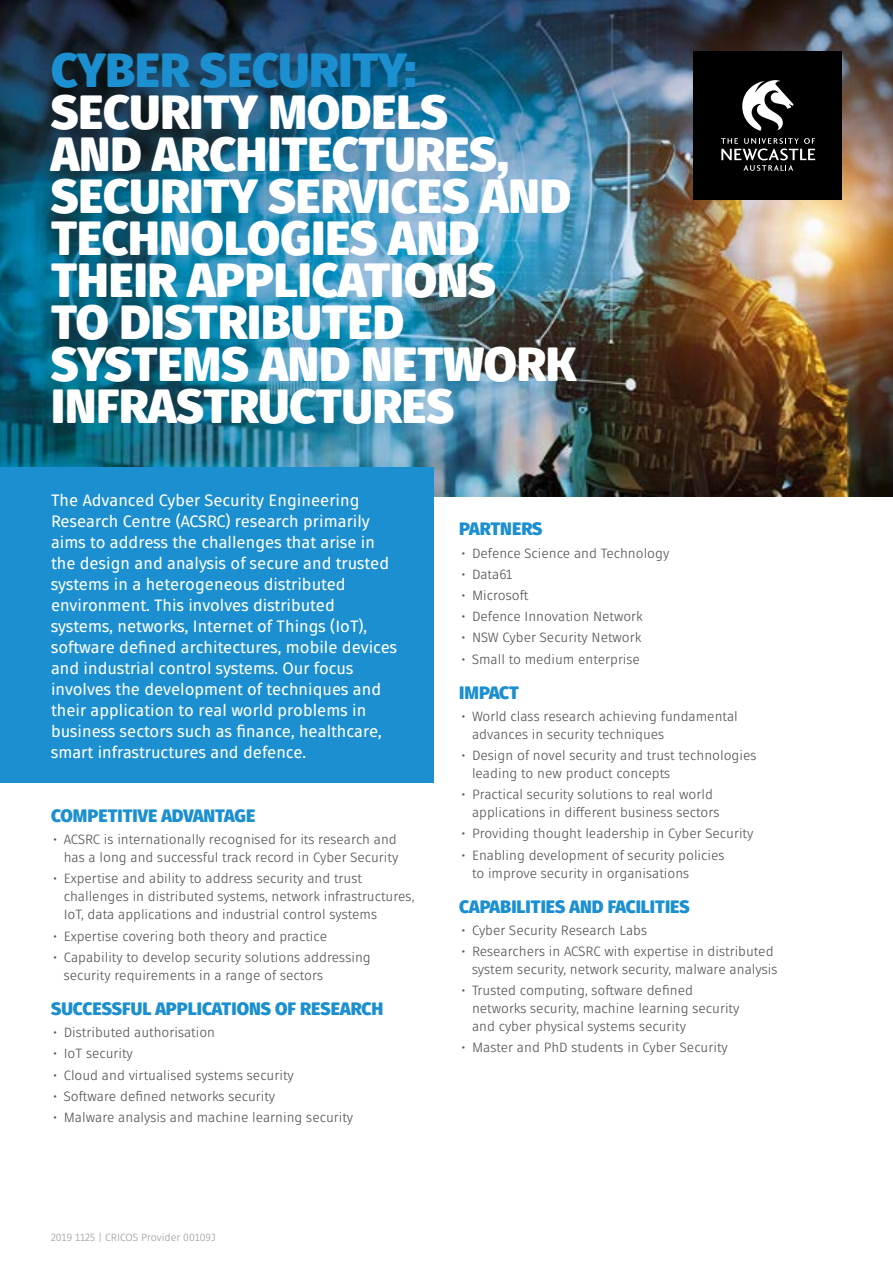
<style>
.page{position:relative;width:893px;height:1263px;background:#fff}
.page>*{position:absolute;margin:0;border:0;box-sizing:border-box;transform-origin:0 0}
.t1{font:900 48px/42px "Fuse V.2 Display";color:#fff}
.t2{font:900 48px "Fuse V.2 Display";color:#1b8fcf}
.t3{font:900 18px "Fuse V.2 Display";color:#1b8fcf}
.t4{font:16.5px/21px "Fuse V.2 Display";color:#fff}
.t5{font:13.5px/18px "Fuse V.2 Display";color:#575756}
.t6{font:10.5px "Fuse V.2 Display";color:#9d9d9c}
</style>
<div class="page">
<img style="left:0;top:0;width:893px;height:496px">
<div style="left:0;top:468px;width:434px;height:315px;background:#1b8fcf"></div>
<div style="left:693px;top:51px;width:149px;height:149px;background:#000"></div>
<svg style="left:721px;top:138px;width:94px;height:33px"></svg>
<svg style="left:742px;top:80px;width:51px;height:51px"></svg>
<h1 class="t2" style="left:51px;top:38px;width:367px">CYBER SECURITY:</h1>
<h1 class="t1" style="left:51px;top:91px;width:526px">SECURITY MODELS<br>AND ARCHITECTURES,<br>SECURITY SERVICES AND<br>TECHNOLOGIES AND<br>THEIR APPLICATIONS<br>TO DISTRIBUTED<br>SYSTEMS AND NETWORK<br>INFRASTRUCTURES</h1>
<p class="t4" style="left:51px;top:489px;width:348px">The Advanced Cyber Security Engineering Research Centre (ACSRC) research primarily aims to address the challenges that arise in the design and analysis of secure and trusted systems in a heterogeneous distributed environment. This involves distributed systems, networks, Internet of Things (IoT), software defined architectures, mobile devices and industrial control systems. Our focus involves the development of techniques and their application to real world problems in business sectors such as finance, healthcare, smart infrastructures and defence.</p>
<h2 class="t3" style="left:51px;top:803px;width:206px">COMPETITIVE ADVANTAGE</h2>
<p class="t5" style="left:53px;top:831px;width:347px;text-align:right">• ACSRC is internationally recognised for its research and has a long and successful track record in Cyber Security</p>
<p class="t5" style="left:64px;top:870px;width:352px;text-indent:-11px">• Expertise and ability to address security and trust challenges in distributed systems, network infrastructures,<br>IoT, data applications and industrial control systems</p>
<p class="t5" style="left:53px;top:927px;width:275px">• Expertise covering both theory and practice</p>
<p class="t5" style="left:64px;top:948px;width:308px;text-indent:-11px">• Capability to develop security solutions addressing security requirements in a range of sectors</p>
<h2 class="t3" style="left:51px;top:996px;width:334px">SUCCESSFUL APPLICATIONS OF RESEARCH</h2>
<p class="t5" style="left:53px;top:1023px;width:163px">• Distributed authorisation</p>
<p class="t5" style="left:53px;top:1045px;width:81px">• IoT security</p>
<p class="t5" style="left:53px;top:1066px;width:242px">• Cloud and virtualised systems security</p>
<p class="t5" style="left:53px;top:1087px;width:224px">• Software defined networks security</p>
<p class="t5" style="left:53px;top:1108px;width:302px">• Malware analysis and machine learning security</p>
<p class="t6" style="left:51px;top:1231px;width:166px">2019 1125 | CRICOS Provider 00109J</p>
<h2 class="t3" style="left:459px;top:517px;width:85px">PARTNERS</h2>
<p class="t5" style="left:461px;top:544px;width:210px">• Defence Science and Technology</p>
<p class="t5" style="left:461px;top:565px;width:52px">• Data61</p>
<p class="t5" style="left:461px;top:586px;width:69px">• Microsoft</p>
<p class="t5" style="left:461px;top:608px;width:183px">• Defence Innovation Network</p>
<p class="t5" style="left:461px;top:629px;width:181px">• NSW Cyber Security Network</p>
<p class="t5" style="left:461px;top:650px;width:180px">• Small to medium enterprise</p>
<h2 class="t3" style="left:459px;top:680px;width:61px">IMPACT</h2>
<p class="t5" style="left:472px;top:707px;width:267px;text-indent:-11px">• World class research achieving fundamental advances in security techniques</p>
<p class="t5" style="left:472px;top:746px;width:286px;text-indent:-11px">• Design of novel security and trust technologies leading to new product concepts</p>
<p class="t5" style="left:472px;top:786px;width:249px;text-indent:-11px">• Practical security solutions to real world applications in different business sectors</p>
<p class="t5" style="left:461px;top:825px;width:294px">• Providing thought leadership in Cyber Security</p>
<p class="t5" style="left:472px;top:846px;width:254px;text-indent:-11px">• Enabling development of security policies to improve security in organisations</p>
<h2 class="t3" style="left:459px;top:894px;width:232px">CAPABILITIES AND FACILITIES</h2>
<p class="t5" style="left:461px;top:921px;width:187px">• Cyber Security Research Labs</p>
<p class="t5" style="left:461px;top:942px;width:318px;text-align:right">• Researchers in ACSRC with expertise in distributed system security, network security, malware analysis</p>
<p class="t5" style="left:472px;top:982px;width:269px;text-indent:-11px">• Trusted computing, software defined networks security, machine learning security and cyber physical systems security</p>
<p class="t5" style="left:461px;top:1039px;width:268px">• Master and PhD students in Cyber Security</p>
</div>
